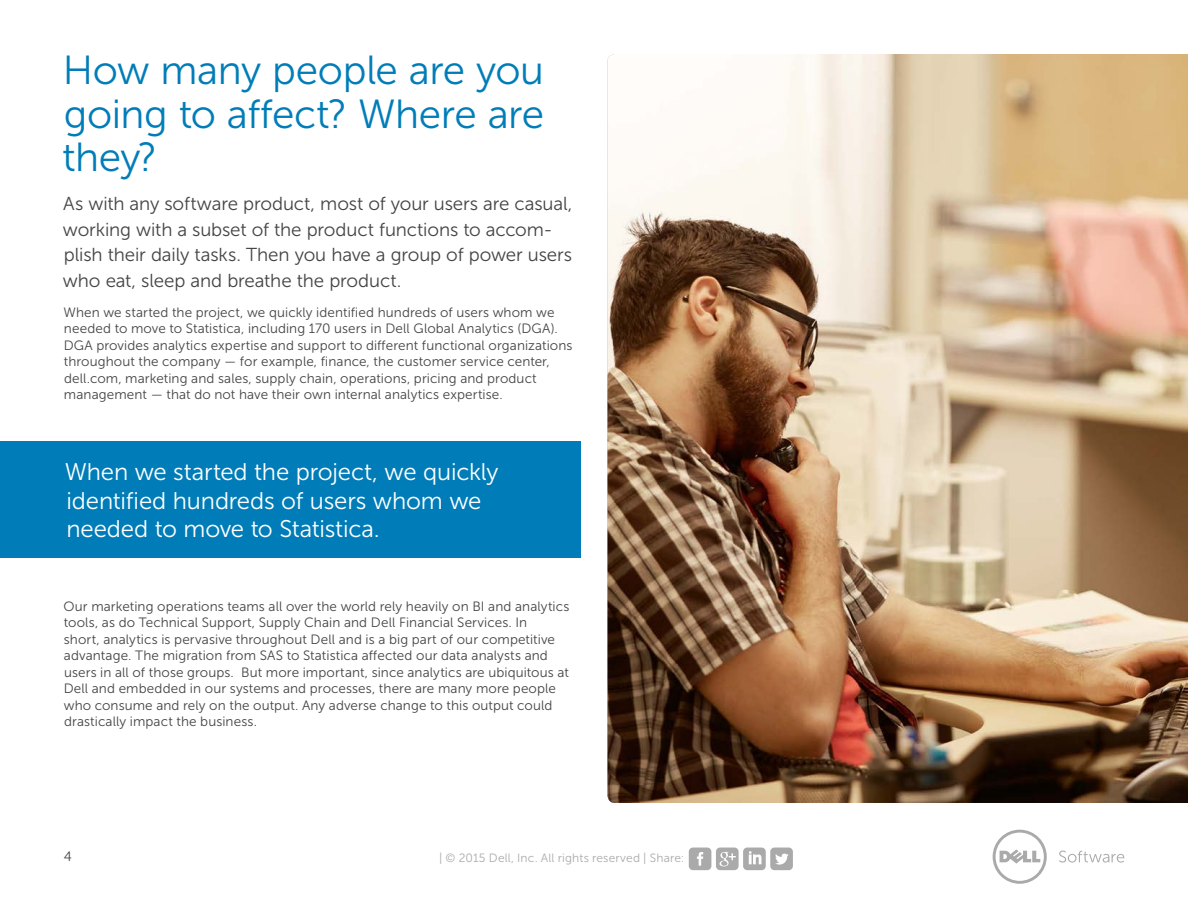
<style>
.page{position:relative;width:1188px;height:918px;background:#fff}
.page>*{position:absolute;margin:0;border:0;box-sizing:border-box;transform-origin:0 0}
._01_Headline_27{font:40.5px/43.5px "Museo Sans For Dell 300";letter-spacing:-.01em;color:#007db8;text-align:justify}
._16_Callout_Box_Blee{font:24px/28.8px "Museo Sans For Dell 300";letter-spacing:-.01em;color:#fff}
._22_Lead-in_Paragrap{font:18.75px/25.5px "Museo Sans For Dell 300";letter-spacing:-.005em;color:#444}
.t1{font:13.5px/16.5px "Museo Sans For Dell 300";letter-spacing:.005em;color:#444}
.t2{font:12px "Museo Sans For Dell 300";letter-spacing:.01em;color:#aaa}
</style>
<div class="page">
<svg style="left:993px;top:830px;width:54px;height:54px"></svg>
<svg style="left:1059px;top:851px;width:65px;height:12px"></svg>
<svg style="left:689px;top:848px;width:104px;height:22px"></svg>
<div style="left:0;top:442px;width:580px;height:116px;background:#007db8"></div>
<img style="left:608px;top:54px;width:580px;height:749px">
<p class="_01_Headline_27" style="left:62px;top:49px;width:483px">How many people are you going to affect? Where are they?</p>
<p class="_22_Lead-in_Paragrap" style="left:63px;top:191px;width:511px">As with any software product, most of your users are casual, working with a subset of the product functions to accom&shy;plish their daily tasks. Then you have a group of power users who eat, sleep and breathe the product.</p>
<p class="t1" style="left:63px;top:304px;width:511px">When we started the project, we quickly identified hundreds of users whom we needed to move to Statistica, including 170 users in Dell Global Analytics (DGA).<br>DGA provides analytics expertise and support to different functional organizations throughout the company — for example, finance, the customer service center, dell.com, marketing and sales, supply chain, operations, pricing and product management — that do not have their own internal analytics expertise.</p>
<p class="_16_Callout_Box_Blee" style="left:65px;top:457px;width:435px">When we started the project, we quickly identified hundreds of users whom we needed to move to Statistica.</p>
<p class="t1" style="left:64px;top:598px;width:507px">Our marketing operations teams all over the world rely heavily on BI and analytics tools, as do Technical Support, Supply Chain and Dell Financial Services. In<br>short, analytics is pervasive throughout Dell and is a big part of our competitive advantage. The migration from SAS to Statistica affected our data analysts and users in all of those groups. But more important, since analytics are ubiquitous at Dell and embedded in our systems and processes, there are many more people who consume and rely on the output. Any adverse change to this output could drastically impact the business.</p>
<p class="t1" style="left:64px;top:848px;width:10px">4</p>
<p class="t2" style="left:439px;top:851px;width:247px">| © 2015 Dell, Inc. All rights reserved | Share:</p>
</div>
